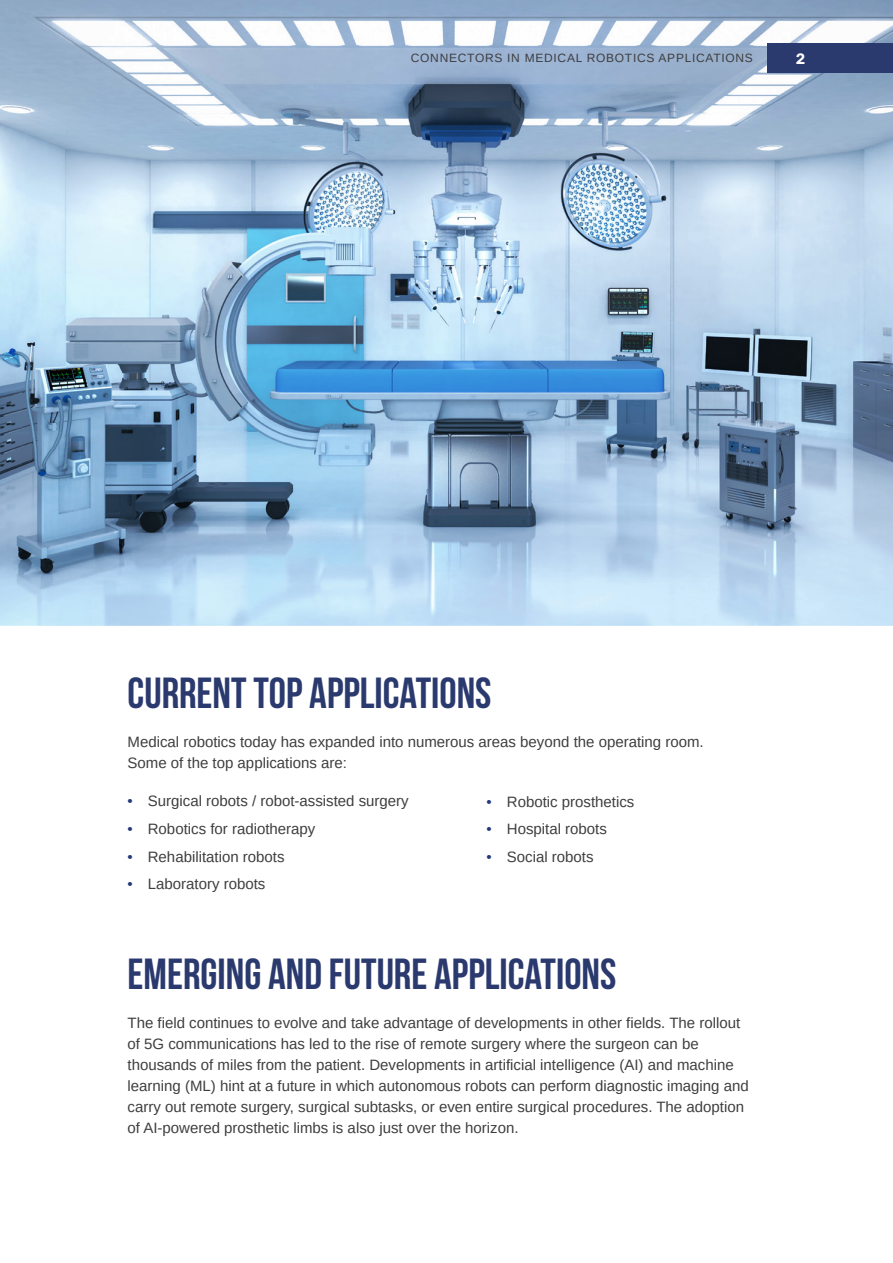
<style>
.page{position:relative;width:893px;height:1263px;background:#fff}
.page>*{position:absolute;margin:0;border:0;box-sizing:border-box;transform-origin:0 0}
.Headline{font:700 43.5px "Bebas Neue";color:#2a396e}
.Hilite_Text{font:15px/21px "Arimo";color:#3e3e3f}
.t1{font:600 15px "Rubik";color:#fff}
.t2{font:12px "Arimo";letter-spacing:.06em;color:#3e3e3f}
.s1{color:#24397b}
</style>
<div class="page">
<hr style="left:0;top:298px;width:1px;height:328px;background:#24397b">
<svg style="left:0;top:0;width:893px;height:625px;background:#9ebcd6"></svg>
<div style="left:768px;top:43px;width:125px;height:30px;background:#2a396e"></div>
<p class="t2" style="left:411px;top:51px;width:344px">CONNECTORS IN MEDICAL ROBOTICS APPLICATIONS</p>
<p class="t1" style="left:796px;top:50px;width:11px">2</p>
<p class="Headline" style="left:128px;top:669px;width:365px">CURRENT TOP APPLICATIONS</p>
<p class="Hilite_Text" style="left:128px;top:731px;width:578px">Medical robotics today has expanded into numerous areas beyond the operating room.<br>Some of the top applications are:</p>
<p class="Hilite_Text" style="left:128px;top:790px;width:283px"><span class="s1">•</span> Surgical robots / robot-assisted surgery</p>
<p class="Hilite_Text" style="left:128px;top:818px;width:189px"><span class="s1">•</span> Robotics for radiotherapy</p>
<p class="Hilite_Text" style="left:128px;top:846px;width:158px"><span class="s1">•</span> Rehabilitation robots</p>
<p class="Hilite_Text" style="left:128px;top:874px;width:139px"><span class="s1">•</span> Laboratory robots</p>
<p class="Hilite_Text" style="left:487px;top:791px;width:149px"><span class="s1">•</span> Robotic prosthetics</p>
<p class="Hilite_Text" style="left:487px;top:819px;width:122px"><span class="s1">•</span> Hospital robots</p>
<p class="Hilite_Text" style="left:487px;top:846px;width:108px"><span class="s1">•</span> Social robots</p>
<p class="Headline" style="left:128px;top:950px;width:490px">EMERGING AND FUTURE APPLICATIONS</p>
<p class="Hilite_Text" style="left:128px;top:1012px;width:623px">The field continues to evolve and take advantage of developments in other fields. The rollout of 5G communications has led to the rise of remote surgery where the surgeon can be thousands of miles from the patient. Developments in artificial intelligence (AI) and machine learning (ML) hint at a future in which autonomous robots can perform diagnostic imaging and carry out remote surgery, surgical subtasks, or even entire surgical procedures. The adoption of AI-powered prosthetic limbs is also just over the horizon.</p>
</div>
